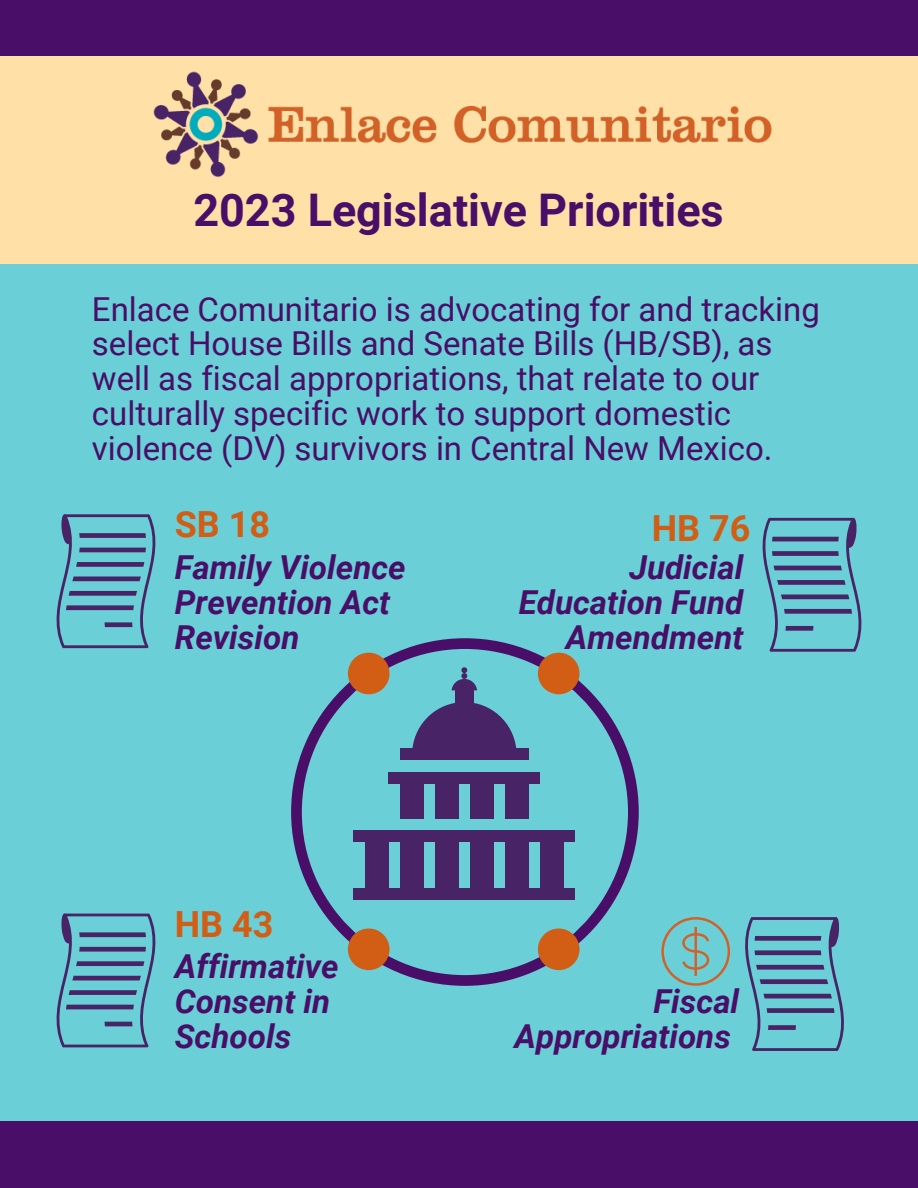
<style>
.page{position:relative;width:918px;height:1188px;background:#fff}
.page>*{position:absolute;margin:0;border:0;box-sizing:border-box;transform-origin:0 0}
.t1{font:700 45px "Roboto";color:#490e67}
.t2{font:700 36px "Roboto";color:#d15e14}
.t3{font:33px/34.8px "Roboto";color:#490e67}
.t4{font:italic 700 33px/34.8px "Roboto";color:#490e67}
</style>
<div class="page">
<div style="left:0;top:264px;width:918px;height:857px;background:#6acfd7"></div>
<div style="left:0;top:27px;width:918px;height:237px;background:#ffe1a8"></div>
<div style="left:0;top:1121px;width:918px;height:67px;background:#490e67"></div>
<img style="left:153px;top:71px;width:619px;height:106px">
<div style="left:0;top:0;width:918px;height:56px;background:#490e67"></div>
<svg style="left:56px;top:914px;width:100px;height:133px"></svg>
<hr style="left:105px;top:1022px;width:28px;height:4px;background:#482366">
<svg style="left:291px;top:638px;width:348px;height:348px"></svg>
<div style="left:365px;top:830px;width:24px;height:58px;background:#482366"></div>
<div style="left:400px;top:830px;width:24px;height:58px;background:#482366"></div>
<div style="left:435px;top:830px;width:24px;height:58px;background:#482366"></div>
<div style="left:470px;top:830px;width:23px;height:58px;background:#482366"></div>
<div style="left:505px;top:784px;width:23px;height:35px;background:#482366"></div>
<div style="left:470px;top:784px;width:23px;height:35px;background:#482366"></div>
<div style="left:435px;top:784px;width:24px;height:35px;background:#482366"></div>
<div style="left:400px;top:784px;width:24px;height:35px;background:#482366"></div>
<div style="left:505px;top:830px;width:23px;height:58px;background:#482366"></div>
<div style="left:540px;top:830px;width:23px;height:58px;background:#482366"></div>
<div style="left:354px;top:888px;width:221px;height:12px;background:#482366"></div>
<div style="left:354px;top:830px;width:221px;height:12px;background:#482366"></div>
<div style="left:389px;top:772px;width:151px;height:12px;background:#482366"></div>
<div style="left:400px;top:749px;width:128px;height:11px;background:#482366"></div>
<svg style="left:412px;top:702px;width:104px;height:47px"></svg>
<svg style="left:452px;top:667px;width:25px;height:23px"></svg>
<div style="left:455px;top:685px;width:19px;height:29px;background:#482366"></div>
<svg style="left:348px;top:653px;width:42px;height:41px;background:#b96a36"></svg>
<svg style="left:56px;top:514px;width:100px;height:134px"></svg>
<div style="left:105px;top:622px;width:28px;height:5px;background:#482366"></div>
<svg style="left:348px;top:929px;width:42px;height:41px;background:#b86a36"></svg>
<svg style="left:745px;top:917px;width:99px;height:134px"></svg>
<div style="left:768px;top:1025px;width:28px;height:5px;background:#482366"></div>
<svg style="left:661px;top:917px;width:69px;height:69px"></svg>
<svg style="left:538px;top:929px;width:42px;height:41px;background:#b86a36"></svg>
<svg style="left:762px;top:518px;width:100px;height:134px"></svg>
<div style="left:785px;top:626px;width:28px;height:5px;background:#482366"></div>
<svg style="left:538px;top:653px;width:42px;height:41px;background:#b86a36"></svg>
<h1 class="t1" style="left:193px;top:184px;width:532px">2023 Legislative Priorities</h1>
<p class="t3" style="left:92px;top:292px;width:729px">Enlace Comunitario is advocating for and tracking select House Bills and Senate Bills (HB/SB), as well as fiscal appropriations, that relate to our culturally specific work to support domestic violence (DV) survivors in Central New Mexico.</p>
<p class="t2" style="left:175px;top:504px;width:97px">SB 18</p>
<p class="t4" style="left:175px;top:550px;width:232px">Family Violence<br>Prevention Act<br>Revision</p>
<p class="t2" style="left:175px;top:903px;width:100px">HB 43</p>
<p class="t4" style="left:175px;top:949px;width:165px">Affirmative<br>Consent in<br>Schools</p>
<p class="t2" style="left:652px;top:508px;width:100px">HB 76</p>
<p class="t4" style="left:519px;top:550px;width:226px;text-align:right">Judicial<br>Education Fund<br>Amendment</p>
<p class="t4" style="left:515px;top:984px;width:226px;text-align:right">Fiscal<br>Appropriations</p>
</div>
